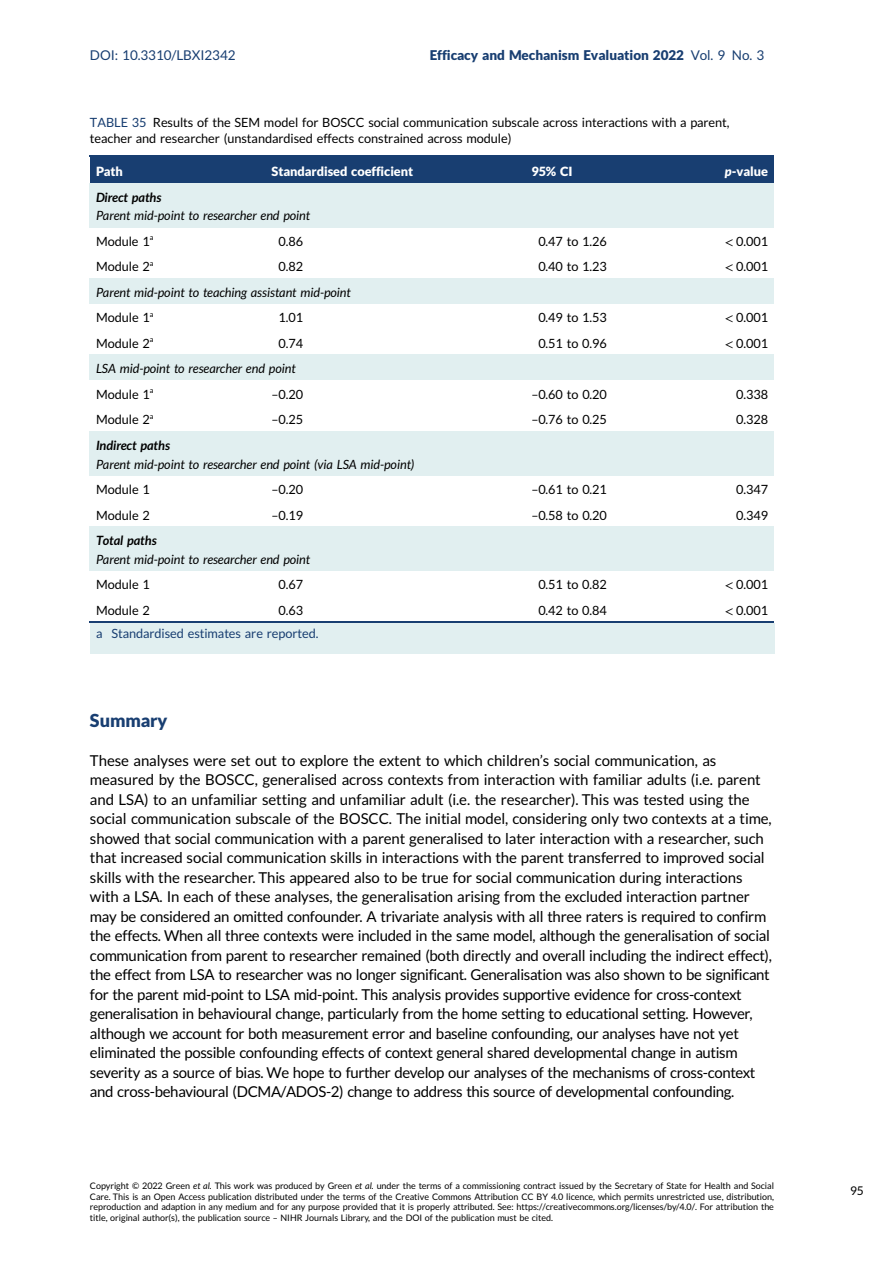
<style>
.page{position:relative;width:893px;height:1263px;background:#fff}
.page>*{position:absolute;margin:0;border:0;box-sizing:border-box;transform-origin:0 0}
.t1{font:18px "Adv T Tfac 587 ca.B";color:#183e71}
.t2{font:15px/19.5px "Adv T Ta 9 c 1 b 374";letter-spacing:-.015em;color:#000}
.t3{font:13.5px "Adv T Tfac 587 ca.B";color:#183e71}
.t4{font:13.5px "Adv T Ta 9 c 1 b 374";color:#183e71}
.t5{font:12.75px/15px "Adv T Ta 9 c 1 b 374";color:#000}
.t6{font:12.75px "Adv T Teb 5 f 0 e 55.I";color:#000}
.t7{font:12.75px "Adv T Tfac 587 ca.B";color:#fff}
.t8{font:12.75px "Adv TT9 c 438 aa 4.BI";color:#000}
.t9{font:12.75px "Adv T Ta 9 c 1 b 374";color:#183e71}
.t10{font:12px "Adv T Ta 9 c 1 b 374";color:#000}
.t11{font:9px/10.5px "Adv T Ta 9 c 1 b 374";color:#000;text-align:justify}
.s1{font-family:"Adv T Ta 9 c 1 b 374"}
.s2{color:#183e71}
.s3{font-family:"Adv T Tdc 76 ebec.BI"}
.s4{font-family:"Adv T Td 877 c 31 c"}
.s5{font-style:inherit}
.s6{font-family:"Adv T Teb 5 f 0 e 55.I"}
</style>
<div class="page">
<div style="left:90px;top:157px;width:182px;height:26px;background:#183e71"></div>
<div style="left:153px;top:157px;width:378px;height:26px;background:#183e71"></div>
<div style="left:413px;top:157px;width:312px;height:26px;background:#183e71"></div>
<div style="left:607px;top:157px;width:167px;height:26px;background:#183e71"></div>
<div style="left:90px;top:183px;width:684px;height:44px;background:#e1eff0"></div>
<div style="left:90px;top:278px;width:684px;height:26px;background:#e1eff0"></div>
<div style="left:90px;top:355px;width:684px;height:25px;background:#e1eff0"></div>
<div style="left:90px;top:431px;width:684px;height:44px;background:#e1eff0"></div>
<div style="left:90px;top:526px;width:684px;height:45px;background:#e1eff0"></div>
<hr style="left:90px;top:155px;width:684px;height:2px;background:#183e71">
<hr style="left:90px;top:622px;width:684px;height:1px;background:#183e71">
<div style="left:90px;top:623px;width:684px;height:31px;background:#e1eff0"></div>
<p class="t4" style="left:90px;top:50px;width:147px">DOI: 10.3310/LBXI2342</p>
<p class="t3" style="left:430px;top:50px;width:336px">Efficacy and Mechanism Evaluation 2022 <span class="s1">Vol. 9 No. 3</span></p>
<p class="t5" style="left:90px;top:116px;width:641px"><span class="s2">TABLE 35</span> Results of the SEM model for BOSCC social communication subscale across interactions with a parent, teacher and researcher (unstandardised effects constrained across module)</p>
<p class="t7" style="left:96px;top:167px;width:28px">Path</p>
<p class="t7" style="left:272px;top:167px;width:143px">Standardised coefficient</p>
<p class="t7" style="left:531px;top:167px;width:43px">95% CI</p>
<p class="t7" style="left:725px;top:167px;width:45px"><span class="s3">p</span>-value</p>
<p class="t8" style="left:96px;top:192px;width:67px">Direct paths</p>
<p class="t6" style="left:96px;top:211px;width:216px">Parent mid-point to researcher end point</p>
<p class="t5" style="left:96px;top:235px;width:59px">Module 1<sup>a</sup></p>
<p class="t5" style="left:279px;top:235px;width:26px">0.86</p>
<p class="t5" style="left:538px;top:235px;width:70px">0.47 to 1.26</p>
<p class="t5" style="left:725px;top:235px;width:45px"><span class="s4">&lt;</span> 0.001</p>
<p class="t5" style="left:96px;top:260px;width:59px">Module 2<sup>a</sup></p>
<p class="t5" style="left:279px;top:260px;width:26px">0.82</p>
<p class="t5" style="left:538px;top:260px;width:70px">0.40 to 1.23</p>
<p class="t5" style="left:725px;top:260px;width:45px"><span class="s4">&lt;</span> 0.001</p>
<p class="t6" style="left:96px;top:287px;width:256px">Parent mid-point to teaching assistant mid-point</p>
<p class="t5" style="left:96px;top:311px;width:59px">Module 1<sup>a</sup></p>
<p class="t5" style="left:279px;top:311px;width:26px">1.01</p>
<p class="t5" style="left:538px;top:311px;width:70px">0.49 to 1.53</p>
<p class="t5" style="left:725px;top:311px;width:45px"><span class="s4">&lt;</span> 0.001</p>
<p class="t5" style="left:96px;top:337px;width:59px">Module 2<sup>a</sup></p>
<p class="t5" style="left:279px;top:337px;width:26px">0.74</p>
<p class="t5" style="left:538px;top:337px;width:70px">0.51 to 0.96</p>
<p class="t5" style="left:725px;top:337px;width:45px"><span class="s4">&lt;</span> 0.001</p>
<p class="t6" style="left:96px;top:364px;width:201px">LSA mid-point to researcher end point</p>
<p class="t5" style="left:96px;top:388px;width:59px">Module 1<sup>a</sup></p>
<p class="t5" style="left:272px;top:388px;width:33px"><span class="s5">–</span>0.20</p>
<p class="t5" style="left:531px;top:388px;width:77px"><span class="s5">–</span>0.60 to 0.20</p>
<p class="t5" style="left:736px;top:388px;width:33px">0.338</p>
<p class="t5" style="left:96px;top:413px;width:59px">Module 2<sup>a</sup></p>
<p class="t5" style="left:272px;top:413px;width:33px"><span class="s5">–</span>0.25</p>
<p class="t5" style="left:531px;top:413px;width:77px"><span class="s5">–</span>0.76 to 0.25</p>
<p class="t5" style="left:736px;top:413px;width:33px">0.328</p>
<p class="t8" style="left:96px;top:440px;width:75px">Indirect paths</p>
<p class="t6" style="left:96px;top:459px;width:320px">Parent mid-point to researcher end point (via LSA mid-point)</p>
<p class="t5" style="left:96px;top:483px;width:55px">Module 1</p>
<p class="t5" style="left:272px;top:483px;width:33px"><span class="s5">–</span>0.20</p>
<p class="t5" style="left:531px;top:483px;width:77px"><span class="s5">–</span>0.61 to 0.21</p>
<p class="t5" style="left:736px;top:483px;width:33px">0.347</p>
<p class="t5" style="left:96px;top:509px;width:55px">Module 2</p>
<p class="t5" style="left:272px;top:509px;width:33px"><span class="s5">–</span>0.19</p>
<p class="t5" style="left:531px;top:509px;width:77px"><span class="s5">–</span>0.58 to 0.20</p>
<p class="t5" style="left:736px;top:509px;width:33px">0.349</p>
<p class="t8" style="left:96px;top:536px;width:62px">Total paths</p>
<p class="t6" style="left:96px;top:555px;width:216px">Parent mid-point to researcher end point</p>
<p class="t5" style="left:96px;top:578px;width:55px">Module 1</p>
<p class="t5" style="left:279px;top:578px;width:26px">0.67</p>
<p class="t5" style="left:538px;top:578px;width:70px">0.51 to 0.82</p>
<p class="t5" style="left:725px;top:578px;width:45px"><span class="s4">&lt;</span> 0.001</p>
<p class="t5" style="left:96px;top:604px;width:55px">Module 2</p>
<p class="t5" style="left:279px;top:604px;width:26px">0.63</p>
<p class="t5" style="left:538px;top:604px;width:70px">0.42 to 0.84</p>
<p class="t5" style="left:725px;top:604px;width:45px"><span class="s4">&lt;</span> 0.001</p>
<p class="t9" style="left:96px;top:629px;width:224px">a Standardised estimates are reported.</p>
<p class="t1" style="left:90px;top:713px;width:79px">Summary</p>
<p class="t2" style="left:90px;top:752px;width:683px">These analyses were set out to explore the extent to which children<span class="s5">’</span>s social communication, as measured by the BOSCC, generalised across contexts from interaction with familiar adults (i.e. parent and LSA) to an unfamiliar setting and unfamiliar adult (i.e. the researcher). This was tested using the social communication subscale of the BOSCC. The initial model, considering only two contexts at a time, showed that social communication with a parent generalised to later interaction with a researcher, such that increased social communication skills in interactions with the parent transferred to improved social skills with the researcher. This appeared also to be true for social communication during interactions with a LSA. In each of these analyses, the generalisation arising from the excluded interaction partner may be considered an omitted confounder. A trivariate analysis with all three raters is required to confirm the effects. When all three contexts were included in the same model, although the generalisation of social communication from parent to researcher remained (both directly and overall including the indirect effect), the effect from LSA to researcher was no longer significant. Generalisation was also shown to be significant for the parent mid-point to LSA mid-point. This analysis provides supportive evidence for cross-context generalisation in behavioural change, particularly from the home setting to educational setting. However, although we account for both measurement error and baseline confounding, our analyses have not yet eliminated the possible confounding effects of context general shared developmental change in autism severity as a source of bias. We hope to further develop our analyses of the mechanisms of cross-context and cross-behavioural (DCMA/ADOS-2) change to address this source of developmental confounding.</p>
<p class="t11" style="left:90px;top:1181px;width:685px">Copyright © 2022 Green <span class="s6">et al.</span> This work was produced by Green <span class="s6">et al.</span> under the terms of a commissioning contract issued by the Secretary of State for Health and Social Care. This is an Open Access publication distributed under the terms of the Creative Commons Attribution CC BY 4.0 licence, which permits unrestricted use, distribution, reproduction and adaption in any medium and for any purpose provided that it is properly attributed. See: https://creativecommons.org/licenses/by/4.0/. For attribution the title, original author(s), the publication source <span class="s5">–</span> NIHR Journals Library, and the DOI of the publication must be cited.</p>
<p class="t10" style="left:850px;top:1186px;width:15px">95</p>
</div>
